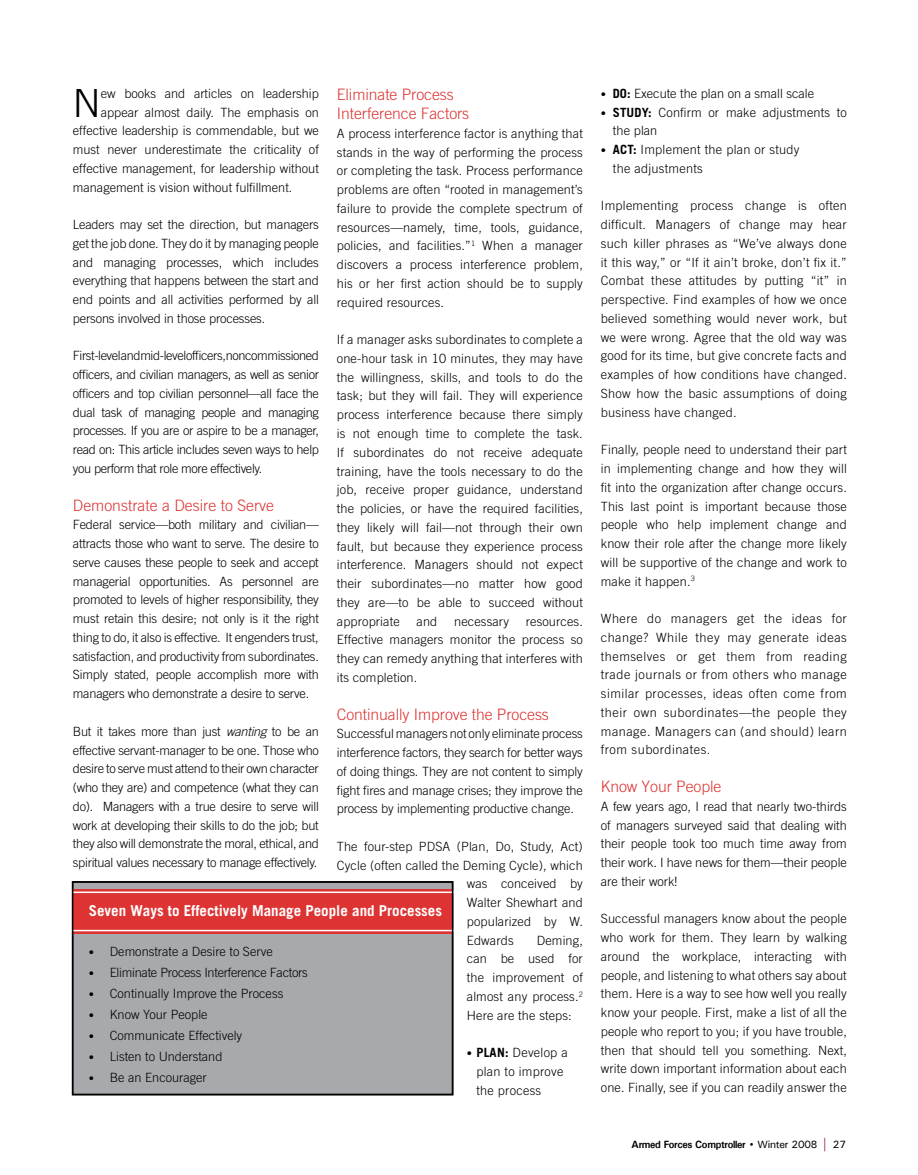
<style>
.page{position:relative;width:918px;height:1175px;background:#fff}
.page>*{position:absolute;margin:0;border:0;box-sizing:border-box;transform-origin:0 0}
.t1{font:300 38.7px "Trade Gothic";color:#000}
.t2{font:300 15.75px/18.9px "Trade Gothic";letter-spacing:-.005em;color:#d33}
.t3{font:700 15px "Trade Gothic";color:#fff}
.t4{font:300 12.75px/18.8px "Trade Gothic";color:#000;text-align:justify}
.t5{font:300 12.75px/18.8px "Trade Gothic";letter-spacing:.02em;color:#000}
.t6{font:300 12.75px "Trade Gothic";letter-spacing:-.02em;color:#000}
.t7{font:700 10.5px "Univers";letter-spacing:-.03em;color:#000;scale:.95 1}
.s1{font-style:italic}
.s2{font-size:10.5px}
.s3{font-weight:700}
.s4{font-size:7.5px}
.s5{font-weight:500}
.s6{font-weight:500;font-size:13.5px;color:#951334}
</style>
<div class="page">
<div style="left:73px;top:882px;width:380px;height:212px;background:#a7a9ac"></div>
<div style="left:73px;top:889px;width:380px;height:44px;background:#d33"></div>
<hr style="left:66px;top:891px;width:391px;height:2px;background:#fff">
<hr style="left:66px;top:929px;width:391px;height:2px;background:#fff">
<div style="left:72px;top:881px;width:381px;height:214px;border:2px solid #000"></div>
<h1 class="t1" style="left:73px;top:80px;width:29px">N</h1>
<p class="t4" style="left:101px;top:84px;width:220px">ew books and articles on leadership</p>
<p class="t2" style="left:337px;top:85px;width:134px">Eliminate Process<br>Interference Factors</p>
<p class="t4" style="left:337px;top:124px;width:248px">A process interference factor is anything that stands in the way of performing the process or completing the task. Process performance problems are often “rooted in management’s failure to provide the complete spectrum of resources—namely, time, tools, guidance, policies, and facilities.”<sup>1</sup> When a manager discovers a process interference problem, his or her first action should be to supply required resources.</p>
<p class="t4" style="left:337px;top:330px;width:248px">If a manager asks subordinates to complete a one-hour task in 10 minutes, they may have the willingness, skills, and tools to do the task; but they will fail. They will experience process interference because there simply is not enough time to complete the task.<br>If subordinates do not receive adequate training, have the tools necessary to do the job, receive proper guidance, understand the policies, or have the required facilities, they likely will fail—not through their own fault, but because they experience process interference. Managers should not expect their subordinates—no matter how good they are—to be able to succeed without appropriate</p>
<p class="t4" style="left:101px;top:102px;width:220px">appear almost daily. The emphasis on</p>
<p class="t4" style="left:73px;top:121px;width:248px">effective leadership is commendable, but we</p>
<p class="t4" style="left:73px;top:140px;width:247px">must never underestimate the criticality of</p>
<p class="t4" style="left:73px;top:159px;width:248px">effective management, for leadership without</p>
<p class="t4" style="left:73px;top:177px;width:221px">management is vision without fulfillment.</p>
<p class="t4" style="left:73px;top:215px;width:248px">Leaders may set the direction, but managers get the job done. They do it by managing people and managing processes, which includes everything that happens between the start and end points and all activities performed by all persons involved in those processes.</p>
<p class="t4" style="left:73px;top:346px;width:248px">First-level and mid-level officers, noncommissioned officers, and civilian managers, as well as senior officers and top civilian personnel—all face the dual task of managing people and managing processes. If you are or aspire to be a manager, read on: This article includes seven ways to help you perform that role more effectively.</p>
<p class="t2" style="left:73px;top:495px;width:203px">Demonstrate a Desire to Serve</p>
<p class="t4" style="left:73px;top:515px;width:248px">Federal service—both military and civilian— attracts those who want to serve. The desire to serve causes these people to seek and accept managerial opportunities. As personnel are promoted to levels of higher responsibility, they must retain this desire; not only is it the right thing to do, it also is effective. It engenders trust, satisfaction, and productivity from subordinates.<br>Simply stated, people accomplish more with managers who demonstrate a desire to serve.</p>
<p class="t4" style="left:73px;top:721px;width:248px">But it takes more than just <span class="s1">wanting</span> to be an effective servant-manager to be one. Those who desire to serve must attend to their own character (who they are) and competence (what they can do). Managers with a true desire to serve will work at developing their skills to do the job; but they also will demonstrate the moral, ethical, and spiritual values necessary to manage effectively.</p>
<p class="t4" style="left:417px;top:611px;width:22px">and</p>
<p class="t4" style="left:454px;top:611px;width:56px">necessary</p>
<p class="t4" style="left:337px;top:611px;width:248px;text-indent:189px">resources.<br>Effective managers monitor the process so they can remedy anything that interferes with its completion.</p>
<p class="t2" style="left:337px;top:704px;width:214px">Continually Improve the Process</p>
<p class="t4" style="left:337px;top:724px;width:248px">Successful managers not only eliminate process interference factors, they search for better ways of doing things. They are not content to simply fight fires and manage crises; they improve the process by implementing productive change.</p>
<p class="t4" style="left:337px;top:836px;width:247px">The four-step PDSA (Plan, Do, Study, Act)</p>
<p class="t4" style="left:337px;top:855px;width:247px">Cycle (often called the Deming Cycle), which</p>
<p class="t4" style="left:467px;top:874px;width:118px">was conceived by</p>
<p class="t4" style="left:467px;top:893px;width:118px">Walter Shewhart and</p>
<p class="t4" style="left:467px;top:911px;width:118px">popularized by W.</p>
<p class="t4" style="left:467px;top:930px;width:48px">Edwards</p>
<p class="t3" style="left:89px;top:901px;width:355px">Seven Ways to Effectively Manage People and Processes</p>
<p class="t4" style="left:89px;top:941px;width:185px"><span class="s2">•</span> Demonstrate a Desire to Serve</p>
<p class="t6" style="left:89px;top:964px;width:221px"><span class="s2">•</span> Eliminate Process Interference Factors</p>
<p class="t4" style="left:89px;top:983px;width:196px"><span class="s2">•</span> Continually Improve the Process</p>
<p class="t4" style="left:89px;top:1004px;width:120px"><span class="s2">•</span> Know Your People</p>
<p class="t4" style="left:89px;top:1025px;width:155px"><span class="s2">•</span> Communicate Effectively</p>
<p class="t4" style="left:89px;top:1046px;width:135px"><span class="s2">•</span> Listen to Understand</p>
<p class="t4" style="left:89px;top:1067px;width:120px"><span class="s2">•</span> Be an Encourager</p>
<p class="t4" style="left:467px;top:930px;width:118px;text-indent:70px">Deming, can be used for the improvement of almost any process.<sup>2<br></sup>Here are the steps:</p>
<p class="t5" style="left:476px;top:1043px;width:93px;text-indent:-10px"><span class="s2">•</span> <span class="s3">Plan:</span> Develop a plan to improve the process</p>
<p class="t4" style="left:601px;top:84px;width:215px"><span class="s2">•</span> <span class="s3">DO:</span> Execute the plan on a small scale</p>
<p class="t4" style="left:613px;top:102px;width:235px;text-indent:-12px"><span class="s2">•</span> <span class="s3">Study:</span> Confirm or make adjustments to the plan</p>
<p class="t5" style="left:613px;top:140px;width:188px;text-indent:-12px"><span class="s2">•</span> <span class="s3">Act:</span> Implement the plan or study the adjustments</p>
<p class="t4" style="left:601px;top:196px;width:248px">Implementing process change is often difficult. Managers of change may hear such killer phrases as “We’ve always done it this way,” or “If it ain’t broke, don’t fix it.” Combat these attitudes by putting “it” in perspective. Find examples of how we once believed something would never work, but we were wrong. Agree that the old way was good for its time, but give concrete facts and examples of how conditions have changed.<br>Show how the basic assumptions of doing business have changed.</p>
<p class="t4" style="left:601px;top:440px;width:248px">Finally, people need to understand their part in implementing change and how they will fit into the organization after change occurs.<br>This last point is important because those people who help implement change and know their role after the change more likely will be supportive of the change and work to make it happen.<sup>3</sup></p>
<p class="t4" style="left:601px;top:609px;width:248px">Where do managers get the ideas for change? While they may generate ideas themselves or get them from reading trade journals or from others who manage similar processes, ideas often come from their own subordinates—the people they manage. Managers can (and should) learn from subordinates.</p>
<p class="t2" style="left:601px;top:776px;width:122px">Know Your People</p>
<p class="t4" style="left:601px;top:796px;width:248px">A few years ago, I read that nearly two-thirds of managers surveyed said that dealing with their people took too much time away from their work. I have news for them—their people are their work!</p>
<p class="t4" style="left:601px;top:909px;width:248px">Successful managers know about the people who work for them. They learn by walking around the workplace, interacting with people, and listening to what others say about them. Here is a way to see how well you really know your people. First, make a list of all the people who report to you; if you have trouble, then that should tell you something. Next, write down important information about each one. Finally, see if you can readily answer the</p>
<p class="t7" style="left:632px;top:1137px;width:225px">Armed Forces Comptroller <span class="s4">•</span> <span class="s5">Winter 2008</span> <span class="s6">|</span> <span class="s5">27</span></p>
</div>
